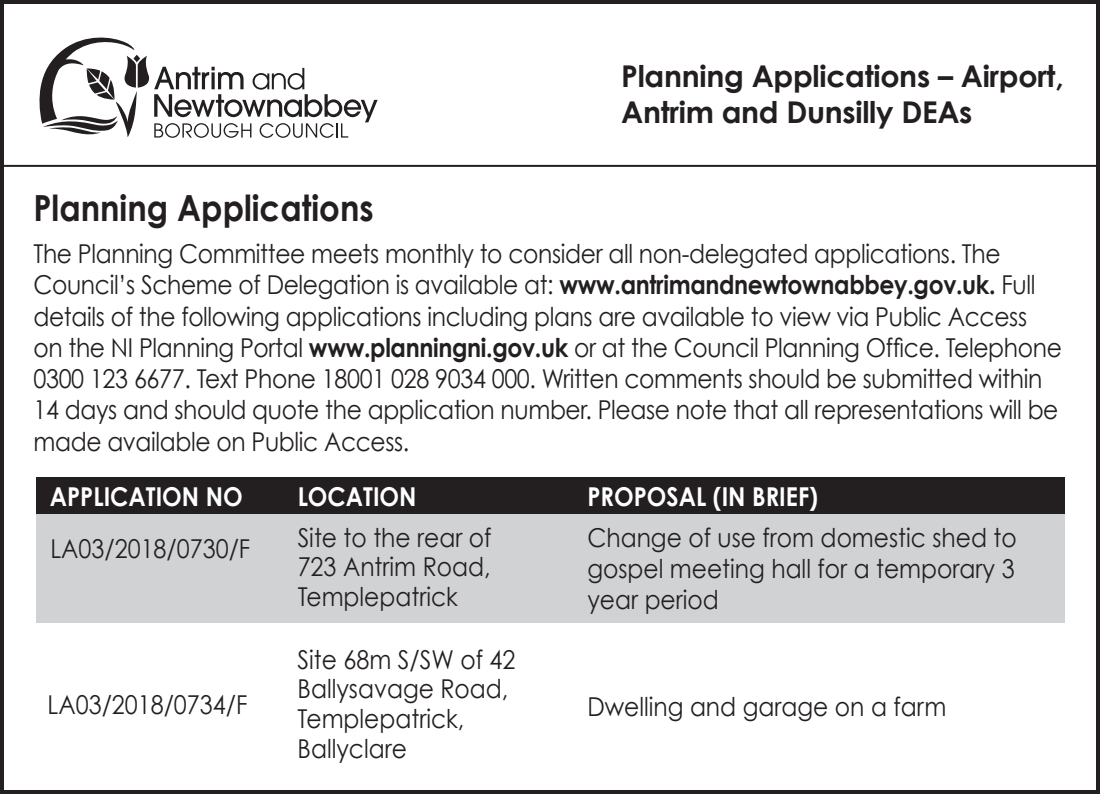
<style>
.page{position:relative;width:1100px;height:794px;background:#fff}
.page>*{position:absolute;margin:0;border:0;box-sizing:border-box;transform-origin:0 0}
.t1{font:700 36px "Century Gothic";color:#231f20;scale:.9 1}
.t2{font:700 30px/36px "Century Gothic";letter-spacing:-.01em;color:#231f20}
.t3{font:26px/31.2px "Century Gothic";letter-spacing:-.015em;color:#231f20;scale:.9 1}
.t4{font:700 26px "Century Gothic";color:#fff;scale:.9 1}
.s1{font-weight:700}
</style>
<div class="page">
<div style="left:0;top:0;width:1100px;height:794px;border:4px solid #231f20"></div>
<hr style="left:4px;top:165px;width:1092px;height:2px;background:#231f20">
<svg style="left:39px;top:37px;width:339px;height:101px"></svg>
<div style="left:36px;top:478px;width:1028px;height:36px;background:#231f20"></div>
<div style="left:36px;top:514px;width:1028px;height:108px;background:#d1d2d4"></div>
<p class="t2" style="left:621px;top:58px;width:444px">Planning Applications – Airport,<br>Antrim and Dunsilly DEAs</p>
<h1 class="t1" style="left:33px;top:185px;width:380px">Planning Applications</h1>
<p class="t3" style="left:33px;top:238px;width:1144px">The Planning Committee meets monthly to consider all non-delegated applications. The Council’s Scheme of Delegation is available at: <span class="s1">www.antrimandnewtownabbey.gov.uk.</span> Full details of the following applications including plans are available to view via Public Access on the NI Planning Portal <span class="s1">www.planningni.gov.uk</span> or at the Council Planning Office. Telephone 0300 123 6677. Text Phone 18001 028 9034 000. Written comments should be submitted within 14 days and should quote the application number. Please note that all representations will be made available on Public Access.</p>
<p class="t4" style="left:50px;top:480px;width:216px">APPLICATION NO</p>
<p class="t4" style="left:298px;top:480px;width:134px">LOCATION</p>
<p class="t4" style="left:587px;top:480px;width:258px">PROPOSAL (IN BRIEF)</p>
<p class="t3" style="left:50px;top:532px;width:223px">LA03/2018/0730/F</p>
<p class="t3" style="left:298px;top:522px;width:217px;line-height:29.6px;text-align:justify">Site to the rear of 723 Antrim Road, Templepatrick</p>
<p class="t3" style="left:587px;top:521px;width:479px;text-align:justify">Change of use from domestic shed to gospel meeting hall for a temporary 3 year period</p>
<p class="t3" style="left:48px;top:688px;width:223px">LA03/2018/0734/F</p>
<p class="t3" style="left:298px;top:644px;width:244px;line-height:29.6px">Site 68m S/SW of 42<br>Ballysavage Road,<br>Templepatrick,<br>Ballyclare</p>
<p class="t3" style="left:587px;top:690px;width:400px">Dwelling and garage on a farm</p>
</div>
